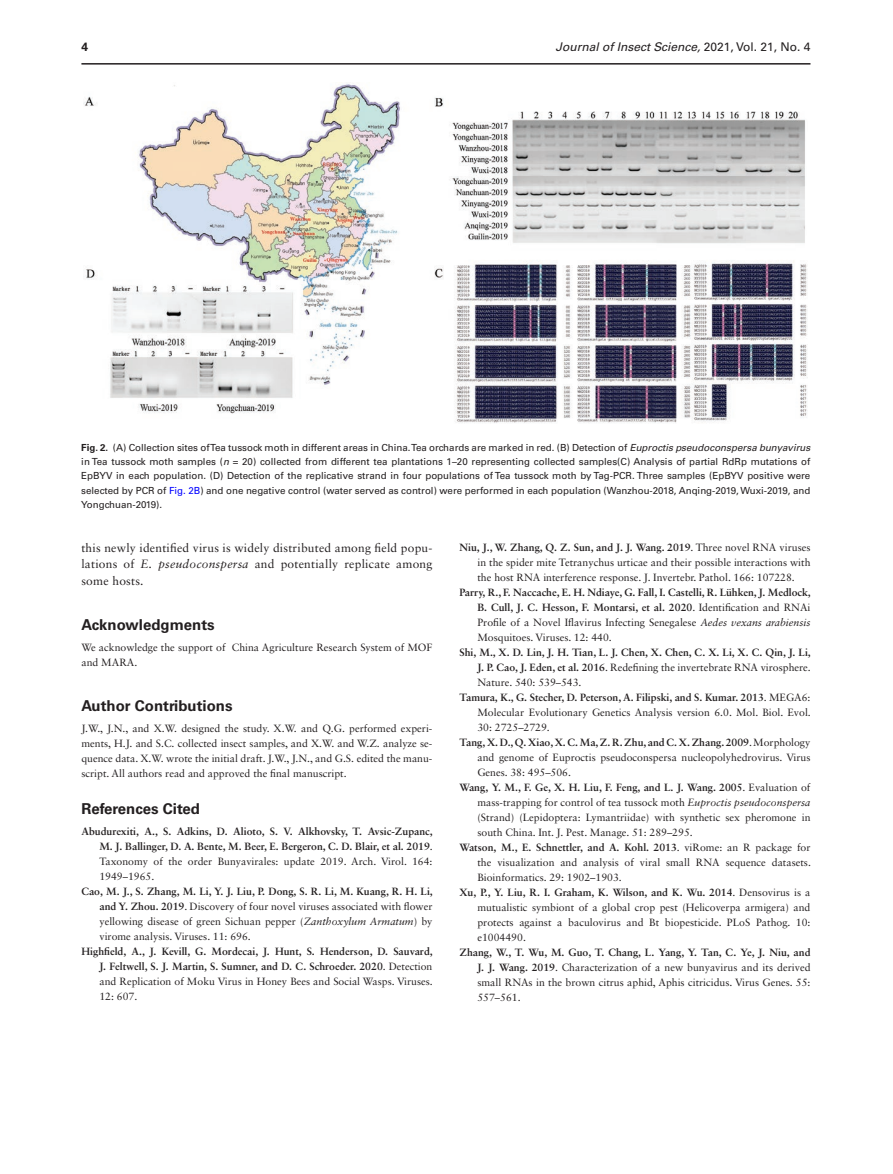
<style>
.page{position:relative;width:893px;height:1174px;background:#fff}
.page>*{position:absolute;margin:0;border:0;box-sizing:border-box;transform-origin:0 0}
.t1{font:700 15px "Univers LT Std";color:#231f20}
.t2{font:12px/16.5px "Sabon LT Std";letter-spacing:.02em;color:#231f20;text-align:justify}
.t3{font:italic 12px "Univers LT Std";color:#231f20}
.t4{font:700 12px "Univers LT Std";color:#231f20}
.t5{font:10.5px/15px "Sabon LT Std";color:#231f20;text-align:justify}
.t6{font:700 10.5px/15px "Sabon LT Std";color:#231f20;text-align:justify}
.t7{font:9.75px/14.2px "Univers LT Std";color:#231f20;text-align:justify}
.s1{font-style:normal}
.s2{font-weight:700}
.s3{font-style:italic}
.s4{color:#00f}
.s5{font-weight:400}
.s6{font-weight:400;font-style:italic}
</style>
<div class="page">
<hr style="left:81px;top:63px;width:729px;height:2px;background:#231f20">
<img style="left:84px;top:83px;width:724px;height:340px">
<p class="t4" style="left:81px;top:40px;width:8px">4</p>
<p class="t3" style="left:556px;top:40px;width:256px">Journal of Insect Science, <span class="s1">2021, Vol. 21, No. 4</span></p>
<p class="t7" style="left:81px;top:440px;width:731px"><span class="s2">Fig. 2.</span> (A) Collection sites of Tea tussock moth in different areas in China. Tea orchards are marked in red. (B) Detection of <span class="s3">Euproctis pseudoconspersa bunyavirus </span>in Tea tussock moth samples (<span class="s3">n</span> = 20) collected from different tea plantations 1–20 representing collected samples(C) Analysis of partial RdRp mutations of EpBYV in each population. (D) Detection of the replicative strand in four populations of Tea tussock moth by Tag-PCR. Three samples (EpBYV positive were selected by PCR of <span class="s4">Fig. 2B</span>) and one negative control (water served as control) were performed in each population (Wanzhou-2018, Anqing-2019, Wuxi-2019, and Yongchuan-2019).</p>
<p class="t2" style="left:81px;top:539px;width:353px">this newly identified virus is widely distributed among field popu&shy;lations of <span class="s3">E. pseudoconspersa</span> and potentially replicate among some hosts.</p>
<h1 class="t1" style="left:81px;top:615px;width:135px">Acknowledgments</h1>
<p class="t5" style="left:81px;top:639px;width:353px">We acknowledge the support of China Agriculture Research System of MOF and MARA.</p>
<h1 class="t1" style="left:81px;top:696px;width:153px">Author Contributions</h1>
<p class="t5" style="left:81px;top:720px;width:352px">J.W., J.N., and X.W. designed the study. X.W. and Q.G. performed experi&shy;ments, H.J. and S.C. collected insect samples, and X.W. and W.Z. analyze se&shy;quence data. X.W. wrote the initial draft. J.W., J.N., and G.S. edited the manu&shy;script. All authors read and approved the final manuscript.</p>
<h1 class="t1" style="left:81px;top:800px;width:120px">References Cited</h1>
<p class="t6" style="left:99px;top:824px;width:335px;text-indent:-18px">Abudurexiti, A., S. Adkins, D. Alioto, S. V. Alkhovsky, T. Avsic-Zupanc, M. J. Ballinger, D. A. Bente, M. Beer, E. Bergeron, C. D. Blair, et al. 2019<span class="s5">.<br>Taxonomy of the order Bunyavirales: update 2019. Arch. Virol. 164:<br>1949–1965.</span></p>
<p class="t5" style="left:99px;top:884px;width:335px;text-indent:-18px"><span class="s2">Cao, M. J., S. Zhang, M. Li, Y. J. Liu, P. Dong, S. R. Li, M. Kuang, R. H. Li, and Y. Zhou. 2019</span>. Discovery of four novel viruses associated with flower yellowing disease of green Sichuan pepper (<span class="s3">Zanthoxylum Armatum</span>) by virome analysis. Viruses. 11: 696.</p>
<p class="t6" style="left:99px;top:944px;width:335px;text-indent:-18px">Highfield, A., J. Kevill, G. Mordecai, J. Hunt, S. Henderson, D. Sauvard, J. Feltwell, S. J. Martin, S. Sumner, and D. C. Schroeder. 2020<span class="s5">. Detection and Replication of Moku Virus in Honey Bees and Social Wasps. Viruses.<br>12: 607.</span></p>
<p class="t5" style="left:477px;top:539px;width:335px;text-indent:-18px"><span class="s2">Niu, J., W. Zhang, Q. Z. Sun, and J. J. Wang. 2019</span>. Three novel RNA viruses in the spider mite Tetranychus urticae and their possible interactions with the host RNA interference response. J. Invertebr. Pathol. 166: 107228.</p>
<p class="t6" style="left:477px;top:584px;width:335px;text-indent:-18px">Parry, R., F. Naccache, E. H. Ndiaye, G. Fall, I. Castelli, R. Lühken, J. Medlock, B. Cull, J. C. Hesson, F. Montarsi, et al. 2020<span class="s5">. Identification and RNAi Profile of a Novel Iflavirus Infecting Senegalese</span> <span class="s6">Aedes vexans arabiensis </span><span class="s5">Mosquitoes. Viruses. 12: 440.</span></p>
<p class="t6" style="left:459px;top:644px;width:353px">Shi, M., X. D. Lin, J. H. Tian, L. J. Chen, X. Chen, C. X. Li, X. C. Qin, J. Li,</p>
<p class="t5" style="left:477px;top:659px;width:335px"><span class="s2">J. P. Cao, J. Eden, et al. 2016</span>. Redefining the invertebrate RNA virosphere.</p>
<p class="t5" style="left:477px;top:674px;width:106px">Nature. 540: 539–543.</p>
<p class="t6" style="left:459px;top:689px;width:353px">Tamura, K., G. Stecher, D. Peterson, A. Filipski, and S. Kumar. 2013<span class="s5">. MEGA6:</span></p>
<p class="t5" style="left:477px;top:704px;width:335px">Molecular Evolutionary Genetics Analysis version 6.0. Mol. Biol. Evol.</p>
<p class="t5" style="left:477px;top:719px;width:74px">30: 2725–2729.</p>
<p class="t6" style="left:459px;top:734px;width:352px">Tang, X. D., Q. Xiao, X. C. Ma, Z. R. Zhu, and C. X. Zhang. 2009<span class="s5">. Morphology</span></p>
<p class="t5" style="left:477px;top:749px;width:335px">and genome of Euproctis pseudoconspersa nucleopolyhedrovirus. Virus</p>
<p class="t5" style="left:477px;top:764px;width:95px">Genes. 38: 495–506.</p>
<p class="t6" style="left:459px;top:779px;width:352px">Wang, Y. M., F. Ge, X. H. Liu, F. Feng, and L. J. Wang. 2005<span class="s5">. Evaluation of</span></p>
<p class="t5" style="left:477px;top:794px;width:335px">mass-trapping for control of tea tussock moth <span class="s3">Euproctis pseudoconspersa</span></p>
<p class="t5" style="left:477px;top:809px;width:335px">(Strand) (Lepidoptera: Lymantriidae) with synthetic sex pheromone in</p>
<p class="t5" style="left:477px;top:824px;width:217px">south China. Int. J. Pest. Manage. 51: 289–295.</p>
<p class="t6" style="left:459px;top:839px;width:353px">Watson, M., E. Schnettler, and A. Kohl. 2013<span class="s5">. viRome: an R package for</span></p>
<p class="t5" style="left:477px;top:854px;width:335px">the visualization and analysis of viral small RNA sequence datasets.</p>
<p class="t5" style="left:477px;top:869px;width:146px">Bioinformatics. 29: 1902–1903.</p>
<p class="t6" style="left:459px;top:884px;width:352px">Xu, P., Y. Liu, R. I. Graham, K. Wilson, and K. Wu. 2014<span class="s5">. Densovirus is a</span></p>
<p class="t5" style="left:477px;top:899px;width:334px">mutualistic symbiont of a global crop pest (Helicoverpa armigera) and</p>
<p class="t5" style="left:477px;top:914px;width:335px">protects against a baculovirus and Bt biopesticide. PLoS Pathog. 10:</p>
<p class="t5" style="left:477px;top:929px;width:50px">e1004490.</p>
<p class="t5" style="left:477px;top:944px;width:335px;text-indent:-18px"><span class="s2">Zhang, W., T. Wu, M. Guo, T. Chang, L. Yang, Y. Tan, C. Ye, J. Niu, and J. J. Wang. 2019</span>. Characterization of a new bunyavirus and its derived small RNAs in the brown citrus aphid, Aphis citricidus. Virus Genes. 55:<br>557–561.</p>
</div>
